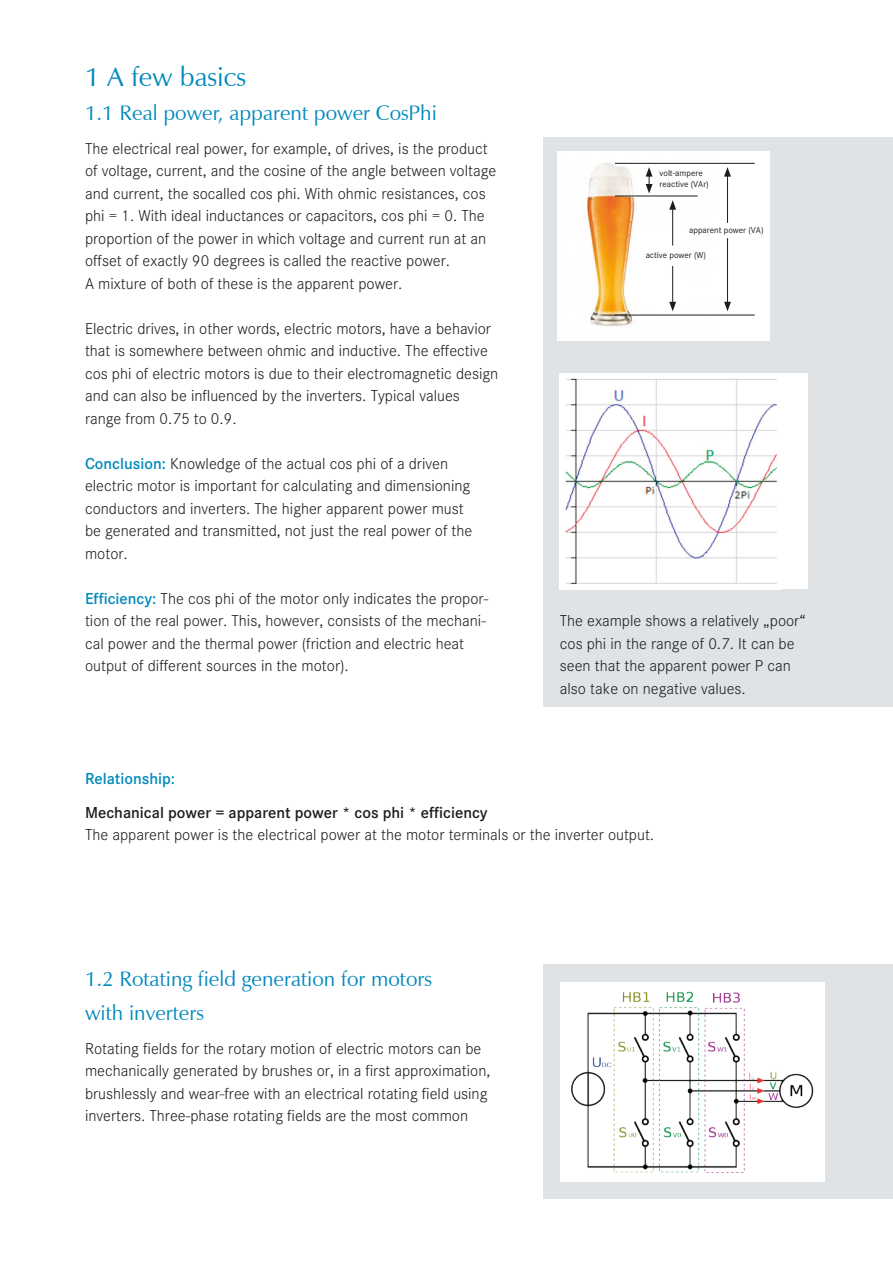
<style>
.page{position:relative;width:893px;height:1263px;background:#fff}
.page>*{position:absolute;margin:0;border:0;box-sizing:border-box;transform-origin:0 0}
.t1{font:27px "Zapf Humanist 601 BT";color:#0089bc}
.t2{font:21px/33.8px "Zapf Humanist 601 BT";color:#0089bc}
.t3{font:300 16.5px/22.5px "Corporate S";color:#1d1d1b}
.t4{font:600 16.5px "Corporate S";color:#1d1d1b}
.t5{font:600 16.5px "Corporate S";color:#0089bc}
.t6{font:9px/10.8px "Corporate S";color:#1d1d1b}
.s1{font-weight:600;color:#0089bc}
</style>
<div class="page">
<div style="left:543px;top:964px;width:350px;height:235px;background:#dfe3e5"></div>
<div style="left:543px;top:137px;width:350px;height:569px;background:#dfe3e5"></div>
<div style="left:560px;top:373px;width:248px;height:216px;background:#fff"></div>
<img style="left:565px;top:378px;width:212px;height:206px">
<div style="left:561px;top:982px;width:264px;height:200px;background:#fff"></div>
<img style="left:571px;top:991px;width:243px;height:182px">
<div style="left:558px;top:151px;width:212px;height:190px;background:#fff"></div>
<img style="left:586px;top:162px;width:126px;height:164px">
<hr style="left:615px;top:163px;width:140px;height:1px;background:#1d1d1b">
<svg style="left:646px;top:167px;width:7px;height:26px"></svg>
<hr style="left:672px;top:207px;width:1px;height:39px;background:#1d1d1b">
<svg style="left:669px;top:200px;width:7px;height:10px"></svg>
<hr style="left:727px;top:174px;width:1px;height:49px;background:#1d1d1b">
<svg style="left:724px;top:167px;width:7px;height:10px"></svg>
<hr style="left:672px;top:266px;width:1px;height:38px;background:#1d1d1b">
<svg style="left:669px;top:302px;width:7px;height:9px"></svg>
<hr style="left:727px;top:238px;width:1px;height:66px;background:#1d1d1b">
<svg style="left:724px;top:302px;width:7px;height:9px"></svg>
<hr style="left:615px;top:196px;width:83px;height:1px;background:#1d1d1b">
<hr style="left:615px;top:315px;width:140px;height:1px;background:#1d1d1b">
<h1 class="t1" style="left:85px;top:60px;width:163px">1 A few basics</h1>
<p class="t2" style="left:85px;top:96px;width:353px">1.1 Real power, apparent power CosPhi</p>
<p class="t3" style="left:85px;top:137px;width:413px">The electrical real power, for example, of drives, is the product of voltage, current, and the cosine of the angle between voltage and current, the socalled cos phi. With ohmic resistances, cos phi = 1. With ideal inductances or capacitors, cos phi = 0. The proportion of the power in which voltage and current run at an offset of exactly 90 degrees is called the reactive power.<br>A mixture of both of these is the apparent power.</p>
<p class="t3" style="left:85px;top:317px;width:415px">Electric drives, in other words, electric motors, have a behavior that is somewhere between ohmic and inductive. The effective cos phi of electric motors is due to their electromagnetic design and can also be influenced by the inverters. Typical values range from 0.75 to 0.9.</p>
<p class="t3" style="left:85px;top:452px;width:389px"><span class="s1">Conclusion:</span> Knowledge of the actual cos phi of a driven electric motor is important for calculating and dimensioning conductors and inverters. The higher apparent power must be generated and transmitted, not just the real power of the motor.</p>
<p class="t3" style="left:85px;top:587px;width:405px"><span class="s1">Efficiency:</span> The cos phi of the motor only indicates the propor&shy;tion of the real power. This, however, consists of the mechani&shy;cal power and the thermal power (friction and electric heat output of different sources in the motor).</p>
<p class="t6" style="left:660px;top:168px;width:51px">volt-ampere reactive (VAr)</p>
<p class="t6" style="left:689px;top:225px;width:76px">apparent power (VA)</p>
<p class="t6" style="left:646px;top:249px;width:62px">active power (W)</p>
<p class="t3" style="left:560px;top:610px;width:247px">The example shows a relatively „poor“ cos phi in the range of 0.7. It can be seen that the apparent power P can also take on negative values.</p>
<p class="t5" style="left:85px;top:769px;width:92px">Relationship:</p>
<p class="t4" style="left:85px;top:803px;width:404px">Mechanical power = apparent power * cos phi * efficiency</p>
<p class="t3" style="left:85px;top:823px;width:571px">The apparent power is the electrical power at the motor terminals or the inverter output.</p>
<p class="t2" style="left:85px;top:962px;width:348px">1.2 Rotating field generation for motors with inverters</p>
<p class="t3" style="left:85px;top:1037px;width:407px">Rotating fields for the rotary motion of electric motors can be mechanically generated by brushes or, in a first approximation, brushlessly and wear-free with an electrical rotating field using inverters. Three-phase rotating fields are the most common</p>
</div>
